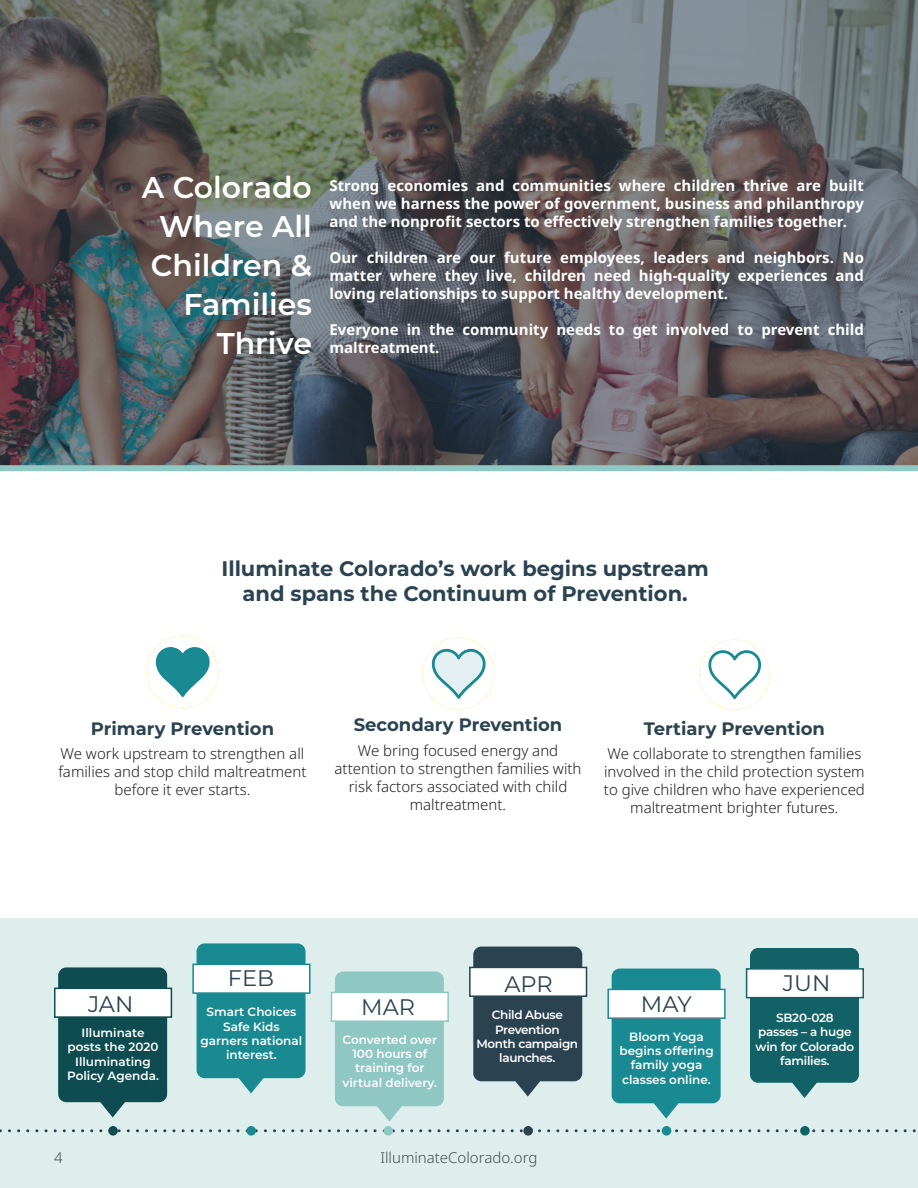
<style>
.page{position:relative;width:918px;height:1188px;background:#fff}
.page>*{position:absolute;margin:0;border:0;box-sizing:border-box;transform-origin:0 0}
.Section_Header{font:600 30px/39px "Montserrat";color:#fff;text-align:right}
.t1{font:22.5px "Montserrat";color:#2b4251}
.Section_Header_2{font:700 21px/25.2px "Montserrat";color:#2b4251;text-align:center}
.Section_Header_2-2{font:700 18px "Montserrat";color:#2b4251}
.Paragraph{font:700 15px/18px "Noto Sans";color:#fff;text-align:justify}
.Paragraph-2{font:300 15px/18px "Noto Sans";color:#231f20;text-align:center}
.t2{font:600 12px/14.4px "Montserrat";color:#fff;text-align:center}
.t3{font:600 12px/14.4px "Montserrat";letter-spacing:-.02em;color:#fff;text-align:center}
.t4{font:600 12px/14.4px "Montserrat";letter-spacing:-.03em;color:#fff;text-align:center}
</style>
<div class="page">
<div style="left:0;top:918px;width:918px;height:270px;background:#ddeeed"></div>
<svg style="left:0;top:0;width:918px;height:465px;background:#5e5f60"></svg>
<svg style="left:108px;top:1126px;width:10px;height:10px"></svg>
<svg style="left:197px;top:943px;width:109px;height:150px;background:#30969d"></svg>
<div style="left:192px;top:964px;width:119px;height:30px;background:#fff;border:2px solid #198a92"></div>
<hr style="left:197px;top:994px;width:109px;height:1px;background:#198a92">
<svg style="left:0;top:1129px;width:916px;height:3px"></svg>
<svg style="left:58px;top:967px;width:109px;height:150px;background:#265f63"></svg>
<div style="left:54px;top:988px;width:118px;height:30px;background:#fff;border:2px solid #0e4c51"></div>
<hr style="left:58px;top:1018px;width:109px;height:1px;background:#0e4c51">
<svg style="left:335px;top:972px;width:109px;height:150px;background:#98cbc8"></svg>
<div style="left:331px;top:992px;width:118px;height:30px;background:#fff;border:2px solid #8fc7c3"></div>
<hr style="left:335px;top:1022px;width:109px;height:1px;background:#8fc7c3">
<svg style="left:473px;top:947px;width:109px;height:150px;background:#405764"></svg>
<div style="left:469px;top:967px;width:118px;height:30px;background:#fff;border:2px solid #2b4251"></div>
<hr style="left:473px;top:997px;width:109px;height:1px;background:#2b4251">
<svg style="left:612px;top:969px;width:109px;height:150px;background:#31969d"></svg>
<div style="left:607px;top:989px;width:119px;height:30px;background:#fff;border:2px solid #198a92"></div>
<hr style="left:612px;top:1019px;width:109px;height:1px;background:#198a92">
<svg style="left:750px;top:948px;width:109px;height:150px;background:#2a7175"></svg>
<div style="left:746px;top:968px;width:118px;height:30px;background:#fff;border:2px solid #126166"></div>
<hr style="left:750px;top:998px;width:109px;height:1px;background:#126166">
<div style="left:246px;top:1126px;width:10px;height:10px;background:#198a92;border-radius:50%"></div>
<div style="left:662px;top:1126px;width:9px;height:10px;background:#198a92;border-radius:50%"></div>
<div style="left:383px;top:1126px;width:10px;height:10px;background:#8fc7c3;border-radius:50%"></div>
<div style="left:523px;top:1126px;width:10px;height:10px;background:#2b4251;border-radius:50%"></div>
<div style="left:800px;top:1126px;width:10px;height:10px;background:#126166;border-radius:50%"></div>
<svg style="left:699px;top:638px;width:72px;height:73px"></svg>
<svg style="left:146px;top:635px;width:73px;height:74px"></svg>
<svg style="left:422px;top:637px;width:73px;height:74px"></svg>
<div style="left:0;top:465px;width:918px;height:6px;background:#8fc7c3"></div>
<p class="Section_Header" style="left:142px;top:167px;width:172px">A Colorado<br>Where All<br>Children &amp;<br>Families</p>
<p class="Section_Header" style="left:217px;top:323px;width:97px">Thrive</p>
<p class="Paragraph" style="left:330px;top:177px;width:536px">Strong economies and communities where children thrive are built when we harness the power of government, business and philanthropy and the nonprofit sectors to effectively strengthen families together.</p>
<p class="Paragraph" style="left:330px;top:249px;width:536px">Our children are our future employees, leaders and neighbors. No matter where they live, children need high-quality experiences and loving relationships to support healthy development.</p>
<p class="Paragraph" style="left:330px;top:321px;width:536px">Everyone in the community needs to get involved to prevent child maltreatment.</p>
<p class="Section_Header_2" style="left:221px;top:555px;width:489px">Illuminate Colorado’s work begins upstream and spans the Continuum of Prevention.</p>
<p class="Section_Header_2-2" style="left:91px;top:715px;width:185px">Primary Prevention</p>
<p class="Paragraph-2" style="left:58px;top:745px;width:250px">We work upstream to strengthen all families and stop child maltreatment before it ever starts.</p>
<p class="Section_Header_2-2" style="left:354px;top:712px;width:210px">Secondary Prevention</p>
<p class="Paragraph-2" style="left:335px;top:742px;width:248px">We bring focused energy and attention to strengthen families with risk factors associated with child maltreatment.</p>
<p class="Section_Header_2-2" style="left:644px;top:715px;width:183px">Tertiary Prevention</p>
<p class="Paragraph-2" style="left:604px;top:745px;width:263px">We collaborate to strengthen families involved in the child protection system to give children who have experienced maltreatment brighter futures.</p>
<p class="t1" style="left:228px;top:962px;width:48px">FEB</p>
<p class="t1" style="left:504px;top:968px;width:50px">APR</p>
<p class="t1" style="left:783px;top:968px;width:49px">JUN</p>
<p class="t1" style="left:88px;top:988px;width:47px">JAN</p>
<p class="t2" style="left:67px;top:1025px;width:93px">Illuminate posts the 2020<br>Illuminating<br>Policy Agenda.</p>
<p class="t2" style="left:201px;top:1004px;width:103px">Smart Choices<br>Safe Kids garners national interest.</p>
<p class="t1" style="left:361px;top:992px;width:55px">MAR</p>
<p class="t2" style="left:343px;top:1032px;width:96px">Converted over<br>100 hours of training for virtual delivery.</p>
<p class="t4" style="left:477px;top:1007px;width:103px">Child Abuse<br>Prevention<br>Month campaign launches.</p>
<p class="t1" style="left:641px;top:989px;width:52px">MAY</p>
<p class="t2" style="left:619px;top:1029px;width:96px">Bloom Yoga begins offering family yoga classes online.</p>
<p class="t3" style="left:756px;top:1010px;width:100px">SB20-028 passes – a huge win for Colorado families.</p>
<p class="Paragraph-2" style="left:54px;top:1149px;width:10px">4</p>
<p class="Paragraph-2" style="left:380px;top:1149px;width:159px">IlluminateColorado.org</p>
</div>
